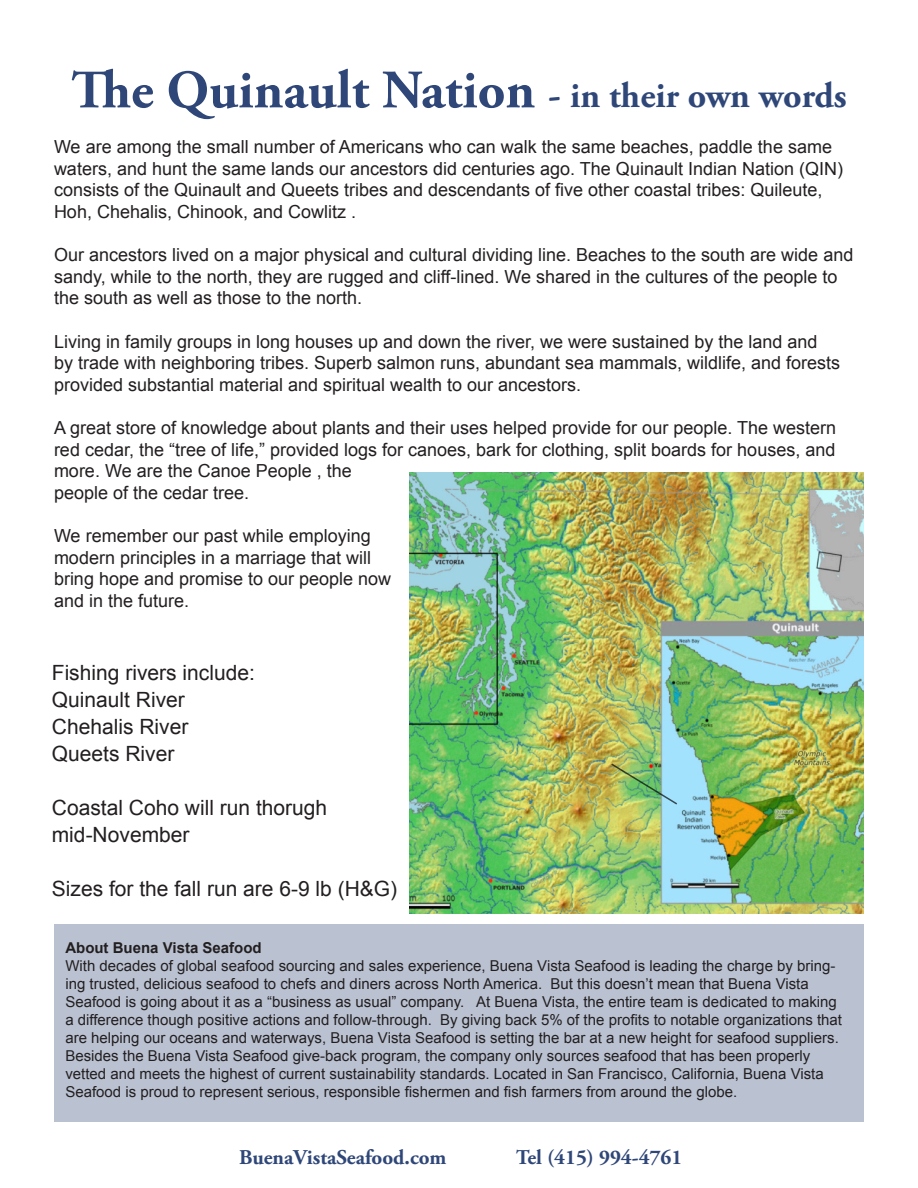
<style>
.page{position:relative;width:918px;height:1188px;background:#fff}
.page>*{position:absolute;margin:0;border:0;box-sizing:border-box;transform-origin:0 0}
.t1{font:700 54px "Adobe Garamond Pro";color:#2f4778}
.t2{font:21px "Arial";color:#231f20}
.t3{font:700 21px "Adobe Garamond Pro";color:#2f4778}
.t4{font:18px/21.6px "Arial";color:#231f20}
.t5{font:15px/18px "Arial";color:#231f20}
.t6{font:700 15px "Arial";color:#231f20}
.s1{font-size:39px}
.s2{font-size:36px}
</style>
<div class="page">
<div style="left:54px;top:924px;width:810px;height:198px;background:#bac2d2"></div>
<img style="left:410px;top:472px;width:454px;height:442px">
<img style="left:610px;top:762px;width:69px;height:44px">
<p class="t1" style="left:71px;top:59px;width:777px">The Quinault Nation <span class="s1">-</span> <span class="s2">in their own words</span></p>
<p class="t4" style="left:54px;top:136px;width:791px">We are among the small number of Americans who can walk the same beaches, paddle the same waters, and hunt the same lands our ancestors did centuries ago. The Quinault Indian Nation (QIN) consists of the Quinault and Queets tribes and descendants of five other coastal tribes: Quileute, Hoh, Chehalis, Chinook, and Cowlitz .</p>
<p class="t4" style="left:54px;top:244px;width:801px">Our ancestors lived on a major physical and cultural dividing line. Beaches to the south are wide and sandy, while to the north, they are rugged and cliff-lined. We shared in the cultures of the people to the south as well as those to the north.</p>
<p class="t4" style="left:54px;top:331px;width:788px">Living in family groups in long houses up and down the river, we were sustained by the land and by trade with neighboring tribes. Superb salmon runs, abundant sea mammals, wildlife, and forests provided substantial material and spiritual wealth to our ancestors.</p>
<p class="t4" style="left:54px;top:417px;width:784px">A great store of knowledge about plants and their uses helped provide for our people. The western red cedar, the “tree of life,” provided logs for canoes, bark for clothing, split boards for houses, and more. We are the Canoe People , the<br>people of the cedar tree.</p>
<p class="t4" style="left:54px;top:525px;width:339px">We remember our past while employing modern principles in a marriage that will bring hope and promise to our people now and in the future.</p>
<p class="t2" style="left:52px;top:659px;width:205px">Fishing rivers include:</p>
<p class="t2" style="left:52px;top:686px;width:135px">Quinault River</p>
<p class="t2" style="left:52px;top:713px;width:138px">Chehalis River</p>
<p class="t2" style="left:52px;top:740px;width:124px">Queets River</p>
<p class="t2" style="left:52px;top:794px;width:277px">Coastal Coho will run thorugh</p>
<p class="t2" style="left:52px;top:821px;width:139px">mid-November</p>
<p class="t2" style="left:52px;top:875px;width:347px">Sizes for the fall run are 6-9 lb (H&amp;G)</p>
<p class="t6" style="left:65px;top:938px;width:198px">About Buena Vista Seafood</p>
<p class="t5" style="left:65px;top:957px;width:778px">With decades of global seafood sourcing and sales experience, Buena Vista Seafood is leading the charge by bring&shy;ing trusted, delicious seafood to chefs and diners across North America. But this doesn’t mean that Buena Vista Seafood is going about it as a “business as usual” company. At Buena Vista, the entire team is dedicated to making a difference though positive actions and follow-through. By giving back 5% of the profits to notable organizations that are helping our oceans and waterways, Buena Vista Seafood is setting the bar at a new height for seafood suppliers.</p>
<p class="t5" style="left:65px;top:1047px;width:760px">Besides the Buena Vista Seafood give-back program, the company only sources seafood that has been properly vetted and meets the highest of current sustainability standards. Located in San Francisco, California, Buena Vista<br>Seafood is proud to represent serious, responsible fishermen and fish farmers from around the globe.</p>
<p class="t3" style="left:239px;top:1145px;width:209px">BuenaVistaSeafood.com</p>
<p class="t3" style="left:516px;top:1145px;width:168px">Tel (415) 994-4761</p>
</div>
